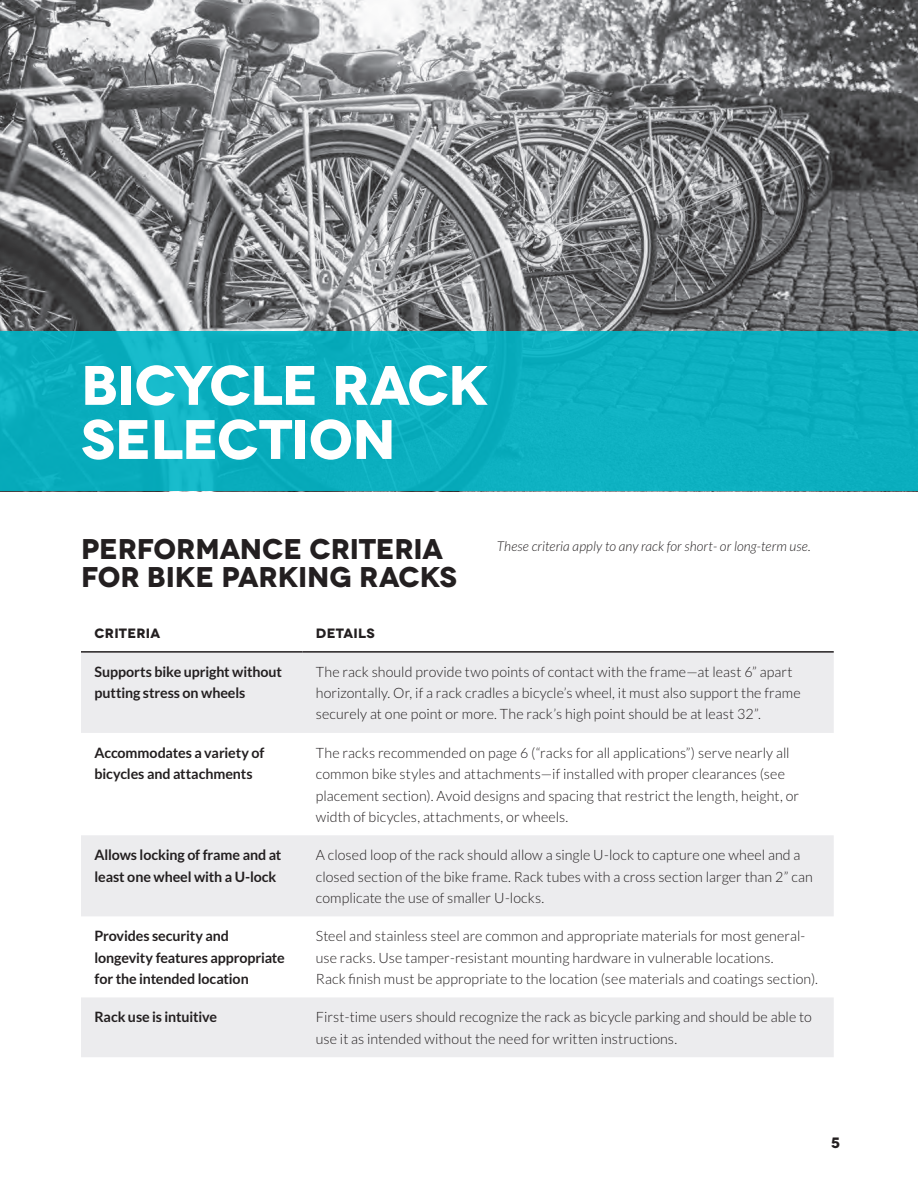
<style>
.page{position:relative;width:918px;height:1188px;background:#fff}
.page>*{position:absolute;margin:0;border:0;box-sizing:border-box;transform-origin:0 0}
.t1{font:700 55.5px/54.2px "Novecentowide";letter-spacing:-.02em;color:#fff}
.t2{font:700 28.5px "Novecentowide";letter-spacing:-.01em;color:#231f20}
.t3{font:700 15px "Novecentowide";color:#231f20}
.t4{font:300 14.25px/21.3px "Lato";letter-spacing:.005em;color:#231f20}
.t5{font:700 14.25px/21.3px "Lato";letter-spacing:-.01em;color:#231f20}
.t6{font:italic 300 13.5px "Lato";letter-spacing:.005em;color:#231f20}
.t7{font:700 13.5px "Novecentowide";letter-spacing:.02em;color:#231f20}
</style>
<div class="page">
<img style="left:0;top:0;width:918px;height:332px">
<svg style="left:81px;top:653px;width:753px;height:404px;fill:#ececee"></svg>
<hr style="left:81px;top:651px;width:221px;height:2px;background:#231f20">
<hr style="left:302px;top:651px;width:532px;height:2px;background:#231f20">
<div style="left:0;top:332px;width:918px;height:159px;background:#0cafc0"></div>
<h1 class="t1" style="left:81px;top:359px;width:409px">BICYCLE RACK<br>SELECTION</h1>
<h2 class="t2" style="left:81px;top:531px;width:364px">PERFORMANCE CRITERIA</h2>
<p class="t6" style="left:497px;top:539px;width:316px">These criteria apply to any rack for short- or long-term use.</p>
<h2 class="t2" style="left:81px;top:560px;width:378px">FOR BIKE PARKING RACKS</h2>
<p class="t7" style="left:94px;top:625px;width:67px">CRITERIA</p>
<p class="t7" style="left:316px;top:625px;width:61px">DETAILS</p>
<p class="t5" style="left:94px;top:661px;width:189px">Supports bike upright without putting stress on wheels</p>
<p class="t4" style="left:316px;top:661px;width:486px">The rack should provide two points of contact with the frame—at least 6” apart horizontally. Or, if a rack cradles a bicycle’s wheel, it must also support the frame securely at one point or more. The rack’s high point should be at least 32”.</p>
<p class="t5" style="left:94px;top:742px;width:171px">Accommodates a variety of bicycles and attachments</p>
<p class="t4" style="left:316px;top:742px;width:485px">The racks recommended on page 6 (“racks for all applications”) serve nearly all common bike styles and attachments—if installed with proper clearances (see placement section). Avoid designs and spacing that restrict the length, height, or width of bicycles, attachments, or wheels.</p>
<p class="t5" style="left:94px;top:844px;width:189px">Allows locking of frame and at least one wheel with a U-lock</p>
<p class="t4" style="left:316px;top:845px;width:499px">A closed loop of the rack should allow a single U-lock to capture one wheel and a closed section of the bike frame. Rack tubes with a cross section larger than 2” can complicate the use of smaller U-locks.</p>
<p class="t5" style="left:94px;top:925px;width:192px">Provides security and longevity features appropriate for the intended location</p>
<p class="t4" style="left:316px;top:926px;width:504px">Steel and stainless steel are common and appropriate materials for most general&shy;use racks. Use tamper-resistant mounting hardware in vulnerable locations.<br>Rack finish must be appropriate to the location (see materials and coatings section).</p>
<p class="t5" style="left:94px;top:1006px;width:124px">Rack use is intuitive</p>
<p class="t4" style="left:316px;top:1007px;width:498px">First-time users should recognize the rack as bicycle parking and should be able to use it as intended without the need for written instructions.</p>
<p class="t3" style="left:831px;top:1133px;width:11px">5</p>
</div>
